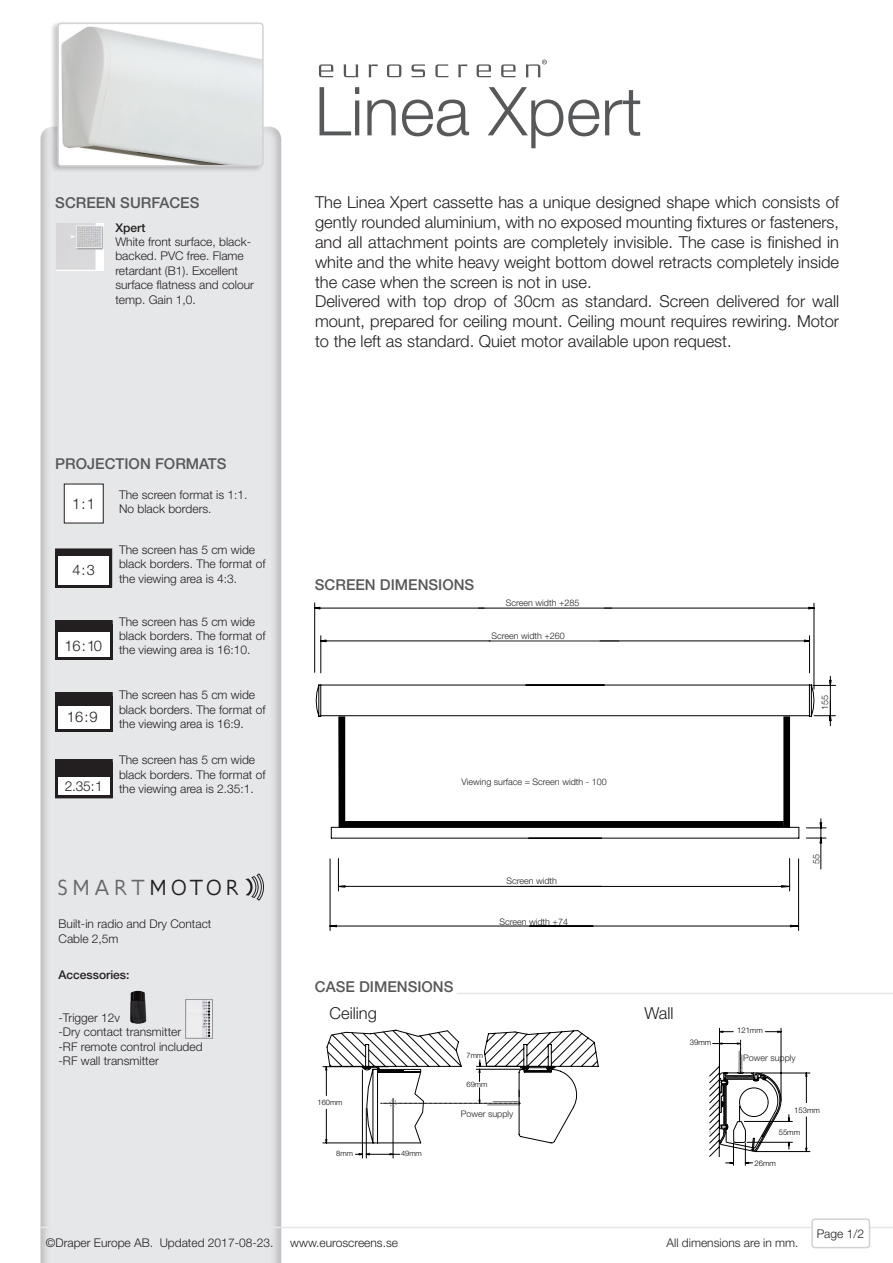
<style>
.page{position:relative;width:893px;height:1263px;background:#fff}
.page>*{position:absolute;margin:0;border:0;box-sizing:border-box;transform-origin:0 0}
.Product_name{font:300 67.5px "Helvetica Neue LT Pro";color:#57585a}
.t1{font:21.9px "Gillius ADF No 2";letter-spacing:.2em;color:#67676a}
.Body_text{font:300 16.5px/19.8px "Helvetica Neue LT Pro";color:#231f20;text-align:justify}
.Sub_heading{font:500 15px "Helvetica Neue LT Pro";color:#57585a}
.t2{font:300 14.85px "Helvetica Neue LT Pro";color:#231f20}
.t3{font:300 14.7px "Helvetica Neue LT Pro";color:#231f20}
.t4{font:300 14.55px "Helvetica Neue LT Pro";color:#231f20}
.t5{font:300 13.65px "Helvetica Neue LT Pro";color:#231f20}
.Body_text_small{font:300 12px/14.4px "Helvetica Neue LT Pro";color:#231f20}
.Body_text-2{font:300 12px "Helvetica Neue LT Pro";color:#231f20}
.t6{font:500 12px "Helvetica Neue LT Pro";color:#231f20}
.Drawing_comments{font:300 9px "Helvetica Neue LT Pro";color:#231f20}
.Body_text_small-2{font:300 9px "Helvetica Neue LT Pro";color:#231f20}
.t7{font:300 7.65px "Helvetica Neue LT Pro";color:#000001}
.t8{font:300 7.5px "Helvetica Neue LT Pro";color:#000001}
.s1{color:#231f20}
</style>
<div class="page">
<div style="left:38px;top:126px;width:245px;height:1137px;background:#231f20;opacity:.29"></div>
<svg style="left:319px;top:64px;width:14px;height:13px"></svg>
<svg style="left:344px;top:64px;width:14px;height:13px"></svg>
<svg style="left:369px;top:64px;width:9px;height:13px"></svg>
<svg style="left:387px;top:64px;width:14px;height:13px"></svg>
<svg style="left:411px;top:64px;width:14px;height:13px"></svg>
<svg style="left:435px;top:64px;width:13px;height:13px"></svg>
<svg style="left:458px;top:64px;width:9px;height:13px"></svg>
<svg style="left:477px;top:64px;width:14px;height:13px"></svg>
<svg style="left:501px;top:64px;width:15px;height:13px"></svg>
<svg style="left:526px;top:60px;width:21px;height:17px"></svg>
<hr style="left:40px;top:1227px;width:853px;height:1px;background:#e6e7e9">
<div style="left:812px;top:1219px;width:57px;height:28px;background:#fff;border-radius:3px"></div>
<div style="left:811px;top:1218px;width:59px;height:30px;border:2px solid #d1d2d4;border-radius:3px"></div>
<div style="left:49px;top:20px;width:215px;height:153px;background:#231f20;opacity:.25"></div>
<img style="left:61px;top:27px;width:200px;height:137px">
<div style="left:57px;top:23px;width:207px;height:144px;border:2px solid #d1d2d4;border-radius:3px"></div>
<div style="left:55px;top:759px;width:57px;height:39px;background:#fff"></div>
<div style="left:55px;top:759px;width:57px;height:17px;background:#231f20"></div>
<hr style="left:55px;top:763px;width:3px;height:35px;background:#231f20">
<hr style="left:110px;top:763px;width:2px;height:35px;background:#231f20">
<hr style="left:55px;top:796px;width:57px;height:2px;background:#231f20">
<div style="left:55px;top:692px;width:57px;height:39px;background:#fff"></div>
<div style="left:55px;top:692px;width:57px;height:14px;background:#231f20"></div>
<hr style="left:55px;top:696px;width:3px;height:35px;background:#231f20">
<hr style="left:110px;top:696px;width:2px;height:35px;background:#231f20">
<hr style="left:55px;top:729px;width:57px;height:2px;background:#231f20">
<div style="left:55px;top:621px;width:57px;height:38px;background:#fff"></div>
<div style="left:55px;top:620px;width:57px;height:39px;border:1px solid #231f20"></div>
<div style="left:55px;top:621px;width:57px;height:11px;background:#231f20"></div>
<hr style="left:55px;top:624px;width:3px;height:35px;background:#231f20">
<hr style="left:110px;top:624px;width:2px;height:35px;background:#231f20">
<hr style="left:55px;top:657px;width:57px;height:2px;background:#231f20">
<div style="left:56px;top:549px;width:56px;height:38px;background:#fff"></div>
<div style="left:55px;top:548px;width:57px;height:39px;border:1px solid #231f20"></div>
<div style="left:56px;top:549px;width:55px;height:7px;background:#231f20"></div>
<hr style="left:56px;top:552px;width:2px;height:35px;background:#231f20">
<hr style="left:109px;top:552px;width:3px;height:35px;background:#231f20">
<hr style="left:55px;top:585px;width:57px;height:2px;background:#231f20">
<hr style="left:457px;top:993px;width:436px;height:1px;background:#e6e7e9">
<img style="left:56px;top:223px;width:47px;height:48px">
<div style="left:64px;top:484px;width:39px;height:39px;background:#fff"></div>
<svg style="left:323px;top:1030px;width:275px;height:128px"></svg>
<svg style="left:709px;top:1028px;width:101px;height:137px"></svg>
<svg style="left:329px;top:828px;width:497px;height:102px"></svg>
<svg style="left:315px;top:603px;width:520px;height:225px"></svg>
<svg style="left:245px;top:873px;width:21px;height:28px"></svg>
<img style="left:105px;top:982px;width:60px;height:48px">
<img style="left:187px;top:1001px;width:24px;height:35px">
<div style="left:185px;top:999px;width:28px;height:39px;border:1px solid #939598"></div>
<p class="Sub_heading" style="left:55px;top:194px;width:146px">SCREEN SURFACES</p>
<p class="t6" style="left:115px;top:220px;width:31px">Xpert</p>
<p class="Body_text_small" style="left:115px;top:234px;width:140px">White front surface, black&shy;backed. PVC free. Flame retardant (B1). Excellent surface flatness and colour temp. Gain 1,0.</p>
<p class="Sub_heading" style="left:55px;top:454px;width:173px">PROJECTION FORMATS</p>
<p class="t2" style="left:72px;top:494px;width:24px">1 : 1</p>
<p class="t4" style="left:72px;top:561px;width:24px">4 : 3</p>
<p class="t3" style="left:64px;top:636px;width:39px">16 : 10</p>
<p class="t3" style="left:67px;top:708px;width:32px">16 : 9</p>
<p class="t5" style="left:65px;top:778px;width:39px">2.35:1</p>
<p class="Body_text_small" style="left:119px;top:487px;width:130px">The screen format is 1:1.<br>No black borders.</p>
<p class="Body_text_small" style="left:119px;top:542px;width:148px">The screen has 5 cm wide black borders. The format of the viewing area is 4:3.</p>
<p class="Body_text_small" style="left:119px;top:614px;width:148px">The screen has 5 cm wide black borders. The format of the viewing area is 16:10.</p>
<p class="Body_text_small" style="left:119px;top:688px;width:148px">The screen has 5 cm wide black borders. The format of the viewing area is 16:9.</p>
<p class="Body_text_small" style="left:119px;top:752px;width:148px">The screen has 5 cm wide black borders. The format of the viewing area is 2.35:1.</p>
<p class="t1" style="left:58px;top:875px;width:182px">SMART<span class="s1">MOTOR</span></p>
<p class="Body_text-2" style="left:59px;top:917px;width:154px">Built-in radio and Dry Contact</p>
<p class="Body_text-2" style="left:59px;top:931px;width:62px">Cable 2,5m</p>
<p class="t6" style="left:59px;top:967px;width:72px">Accessories:</p>
<p class="Body_text_small" style="left:59px;top:1010px;width:63px">-Trigger 12v</p>
<p class="Body_text_small" style="left:59px;top:1024px;width:124px">-Dry contact transmitter</p>
<p class="Body_text_small" style="left:59px;top:1039px;width:146px">-RF remote control included</p>
<p class="Body_text_small" style="left:59px;top:1053px;width:102px">-RF wall transmitter</p>
<p class="Product_name" style="left:315px;top:70px;width:329px">Linea Xpert</p>
<p class="Body_text" style="left:315px;top:192px;width:526px">The Linea Xpert cassette has a unique designed shape which consists of gently rounded aluminium, with no exposed mounting fixtures or fasteners, and all attachment points are completely invisible. The case is finished in white and the white heavy weight bottom dowel retracts completely inside the case when the screen is not in use.</p>
<p class="Body_text" style="left:315px;top:291px;width:526px">Delivered with top drop of 30cm as standard. Screen delivered for wall mount, prepared for ceiling mount. Ceiling mount requires rewiring. Motor to the left as standard. Quiet motor available upon request.</p>
<p class="Sub_heading" style="left:315px;top:576px;width:161px">SCREEN DIMENSIONS</p>
<p class="Drawing_comments" style="left:506px;top:597px;width:75px">Screen width +285</p>
<p class="Drawing_comments" style="left:491px;top:630px;width:75px">Screen width +260</p>
<p class="Drawing_comments" style="left:819px;top:710px;width:17px;rotate:-90deg">155</p>
<p class="Drawing_comments" style="left:461px;top:776px;width:147px">Viewing surface = Screen width - 100</p>
<p class="Drawing_comments" style="left:506px;top:876px;width:52px">Screen width</p>
<p class="Drawing_comments" style="left:499px;top:916px;width:70px">Screen width +74</p>
<p class="Sub_heading" style="left:315px;top:978px;width:140px">CASE DIMENSIONS</p>
<p class="Body_text" style="left:330px;top:1002px;width:49px">Ceiling</p>
<p class="Body_text" style="left:645px;top:1002px;width:31px">Wall</p>
<p class="t8" style="left:467px;top:1051px;width:18px">7mm</p>
<p class="t8" style="left:318px;top:1098px;width:27px">160mm</p>
<p class="t8" style="left:336px;top:1149px;width:18px">8mm</p>
<p class="t8" style="left:401px;top:1149px;width:22px">49mm</p>
<p class="t8" style="left:467px;top:1079px;width:22px">69mm</p>
<p class="Body_text_small-2" style="left:461px;top:1108px;width:54px">Power supply</p>
<p class="t7" style="left:690px;top:1038px;width:23px">39mm</p>
<p class="Drawing_comments" style="left:811px;top:864px;width:12px;rotate:-90deg">55</p>
<p class="t7" style="left:737px;top:1025px;width:27px">121mm</p>
<p class="Body_text_small-2" style="left:743px;top:1052px;width:54px">Power supply</p>
<p class="t7" style="left:794px;top:1105px;width:27px">153mm</p>
<p class="t7" style="left:779px;top:1127px;width:23px">55mm</p>
<p class="t7" style="left:754px;top:1158px;width:23px">26mm</p>
<p class="Body_text_small" style="left:46px;top:1235px;width:229px">©Draper Europe AB. Updated 2017-08-23.</p>
<p class="Body_text_small" style="left:290px;top:1235px;width:109px">www.euroscreens.se</p>
<p class="Body_text_small" style="left:666px;top:1235px;width:134px">All dimensions are in mm.</p>
<p class="Body_text_small" style="left:817px;top:1226px;width:49px">Page 1/2</p>
</div>
